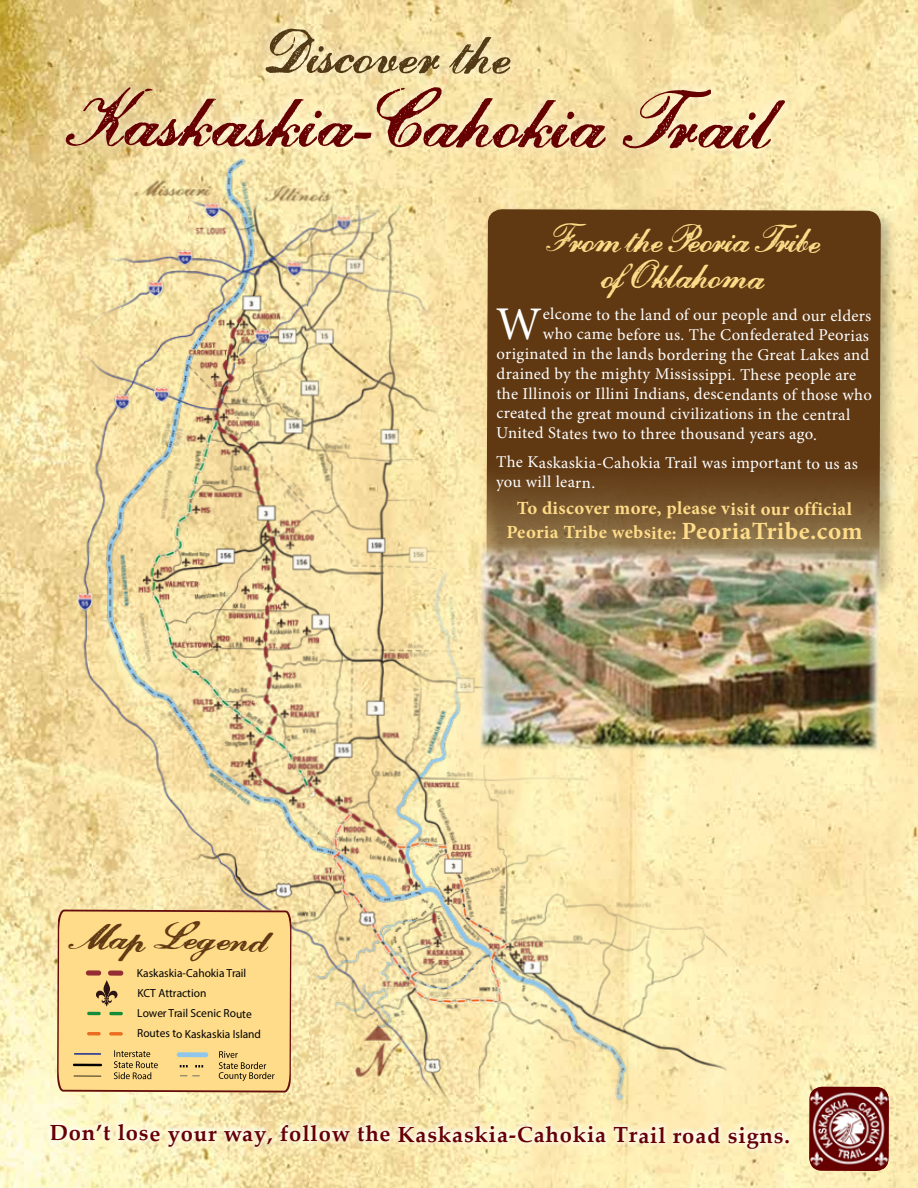
<style>
.page{position:relative;width:918px;height:1188px;background:#fff}
.page>*{position:absolute;margin:0;border:0;box-sizing:border-box;transform-origin:0 0}
.t1{font:89.85px "Magesta Script";color:#670001}
.t2{font:66.75px "Magesta Script";color:#523a16}
.t3{font:47.1px "Minion Pro";color:#fff}
.t4{font:42.45px/36.3px "Magesta Script";letter-spacing:-.01em;color:#ffdc89;text-align:center}
.t5{font:40.5px "Magesta Script";letter-spacing:-.01em;color:#603913;scale:1.21 1}
.t6{font:700 21.9px "Palatino Linotype";letter-spacing:.035em;color:#670001}
.t7{font:700 18.6px/23.9px "Minion Pro";letter-spacing:.015em;color:#ffdc89;text-align:center}
.t8{font:16.5px/19.4px "Minion Pro";letter-spacing:.015em;color:#fff}
.t9{font:11.7px/20.2px "Myriad Pro";letter-spacing:-.005em;color:#000}
.s1{font-size:24.75px}
</style>
<div class="page">
<img style="left:0;top:0;width:918px;height:1188px">
<img style="left:0;top:110px;width:731px;height:1078px">
<svg style="left:44px;top:1118px;width:751px;height:37px;background:#faefc4"></svg>
<svg style="left:251px;top:14px;width:275px;height:60px;background:#f4e1a9"></svg>
<svg style="left:54px;top:74px;width:742px;height:87px;background:#f5e2ac"></svg>
<div style="left:809px;top:1087px;width:80px;height:84px;background:#670001;border-radius:13px"></div>
<img style="left:809px;top:1089px;width:80px;height:80px">
<svg style="left:57px;top:910px;width:235px;height:183px;background:#f3d083"></svg>
<hr style="left:109px;top:1012px;width:14px;height:3px;background:#148c3a;border-radius:2px">
<hr style="left:87px;top:1012px;width:14px;height:3px;background:#148c3a;border-radius:2px">
<svg style="left:109px;top:1032px;width:14px;height:4px"></svg>
<hr style="left:87px;top:1032px;width:14px;height:3px;background:#ec6b20;border-radius:2px">
<div style="left:482px;top:204px;width:417px;height:397px;background:#000;opacity:.27"></div>
<svg style="left:486px;top:209px;width:395px;height:333px;background:#66401a"></svg>
<img style="left:476px;top:542px;width:407px;height:211px">
<hr style="left:914px;top:307px;width:4px;height:228px;background:#000;opacity:.48">
<h2 class="t2" style="left:262px;top:19px;width:250px">Discover the</h2>
<h1 class="t1" style="left:62px;top:74px;width:710px">Kaskaskia-Cahokia Trail</h1>
<h3 class="t4" style="left:545px;top:224px;width:277px">From the Peoria Tribe of Oklahoma</h3>
<h3 class="t3" style="left:496px;top:296px;width:48px">W</h3>
<p class="t8" style="left:543px;top:306px;width:330px">elcome to the land of our people and our elders</p>
<p class="t8" style="left:543px;top:326px;width:328px">who came before us. The Confederated Peorias</p>
<p class="t8" style="left:497px;top:345px;width:374px">originated in the lands bordering the Great Lakes and</p>
<p class="t8" style="left:497px;top:365px;width:361px">drained by the mighty Mississippi. These people are</p>
<p class="t8" style="left:496px;top:385px;width:377px">the Illinois or Illini Indians, descendants of those who</p>
<p class="t8" style="left:496px;top:405px;width:355px">created the great mound civilizations in the central</p>
<p class="t8" style="left:496px;top:425px;width:322px">United States two to three thousand years ago.</p>
<p class="t8" style="left:496px;top:454px;width:363px">The Kaskaskia-Cahokia Trail was important to us as you will learn.</p>
<h3 class="t5" style="left:67px;top:916px;width:167px">Map Legend</h3>
<p class="t9" style="left:137px;top:963px;width:111px">Kaskaskia-Cahokia Trail</p>
<p class="t9" style="left:137px;top:1003px;width:125px">Lower Trail Scenic Route<br>Routes to Kaskaskia Island</p>
<p class="t9" style="left:137px;top:983px;width:71px">KCT Attraction</p>
<p class="t7" style="left:506px;top:496px;width:358px">To discover more, please visit our official<br>Peoria Tribe website: <span class="s1">PeoriaTribe.com</span></p>
<h3 class="t6" style="left:50px;top:1119px;width:742px">Don’t lose your way, follow the Kaskaskia-Cahokia Trail road signs.</h3>
</div>
